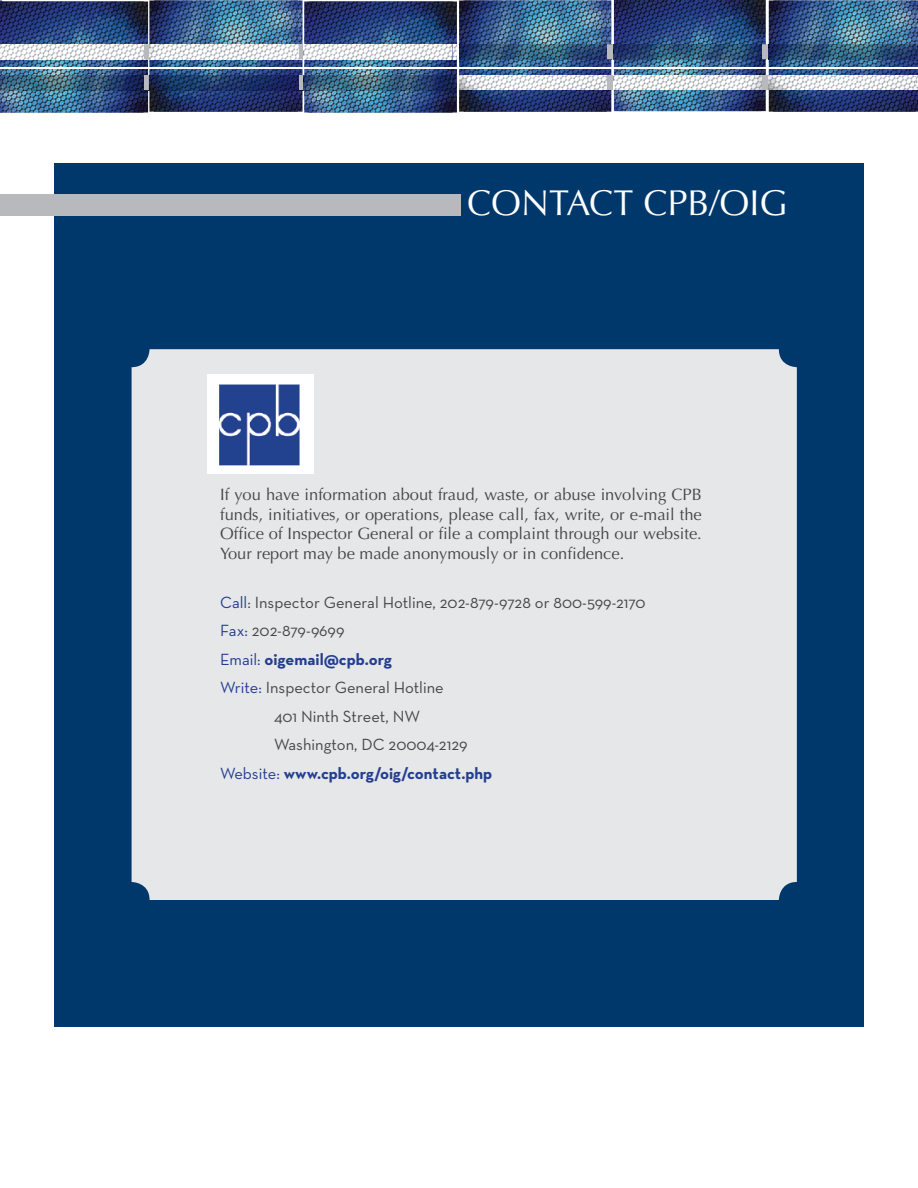
<style>
.page{position:relative;width:918px;height:1188px;background:#fff}
.page>*{position:absolute;margin:0;border:0;box-sizing:border-box;transform-origin:0 0}
.t1{font:36px "Optima";color:#fff}
.t2{font:16.5px/19.8px "Optima";color:#454647;text-align:justify}
.t3{font:16.5px "Neutra Text";color:#454647}
.t4{font:700 16.5px "Neutra Text";color:#233e91}
.s1{color:#233e91}
.s2{font-weight:400}
</style>
<div class="page">
<img style="left:0;top:1px;width:154px;height:112px">
<img style="left:154px;top:1px;width:298px;height:112px">
<img style="left:309px;top:2px;width:148px;height:111px">
<img style="left:761px;top:0;width:5px;height:111px">
<img style="left:308px;top:75px;width:147px;height:15px">
<img style="left:308px;top:44px;width:148px;height:15px">
<img style="left:0;top:2px;width:144px;height:111px">
<img style="left:459px;top:1px;width:148px;height:111px">
<img style="left:614px;top:0;width:147px;height:111px">
<img style="left:769px;top:1px;width:147px;height:111px">
<hr style="left:0;top:67px;width:918px;height:2px;background:#fff">
<svg style="left:144px;top:75px;width:164px;height:15px"></svg>
<img style="left:0;top:75px;width:144px;height:15px">
<svg style="left:607px;top:44px;width:161px;height:15px"></svg>
<img style="left:459px;top:44px;width:148px;height:15px">
<img style="left:614px;top:44px;width:147px;height:15px">
<img style="left:768px;top:44px;width:148px;height:15px">
<svg style="left:144px;top:44px;width:164px;height:15px"></svg>
<img style="left:0;top:44px;width:144px;height:15px">
<svg style="left:607px;top:75px;width:161px;height:15px"></svg>
<img style="left:459px;top:75px;width:148px;height:15px">
<img style="left:614px;top:75px;width:147px;height:15px">
<img style="left:768px;top:75px;width:148px;height:15px">
<div style="left:54px;top:163px;width:810px;height:864px;background:#00386c"></div>
<div style="left:132px;top:349px;width:665px;height:551px;background:#e6e7e9;border-radius:18px"></div>
<div style="left:0;top:194px;width:460px;height:22px;background:#b8b9bc"></div>
<img style="left:208px;top:374px;width:106px;height:99px">
<h1 class="t1" style="left:467px;top:182px;width:322px">CONTACT CPB/OIG</h1>
<p class="t2" style="left:220px;top:485px;width:483px">If you have information about fraud, waste, or abuse involving CPB funds, initiatives, or operations, please call, fax, write, or e-mail the Office of Inspector General or file a complaint through our website.<br>Your report may be made anonymously or in confidence.</p>
<p class="t3" style="left:220px;top:592px;width:427px"><span class="s1">Call</span>: Inspector General Hotline, 202-879-9728 or 800-599-2170</p>
<p class="t3" style="left:220px;top:620px;width:126px"><span class="s1">Fax:</span> 202-879-9699</p>
<p class="t4" style="left:220px;top:649px;width:173px"><span class="s2">Email:</span> oigemail@cpb.org</p>
<p class="t3" style="left:220px;top:677px;width:225px"><span class="s1">Write:</span> Inspector General Hotline</p>
<p class="t3" style="left:274px;top:706px;width:148px">401 Ninth Street, NW</p>
<p class="t3" style="left:274px;top:734px;width:195px">Washington, DC 20004-2129</p>
<p class="t4" style="left:220px;top:763px;width:274px"><span class="s2">Website:</span> www.cpb.org/oig/contact.php</p>
</div>
